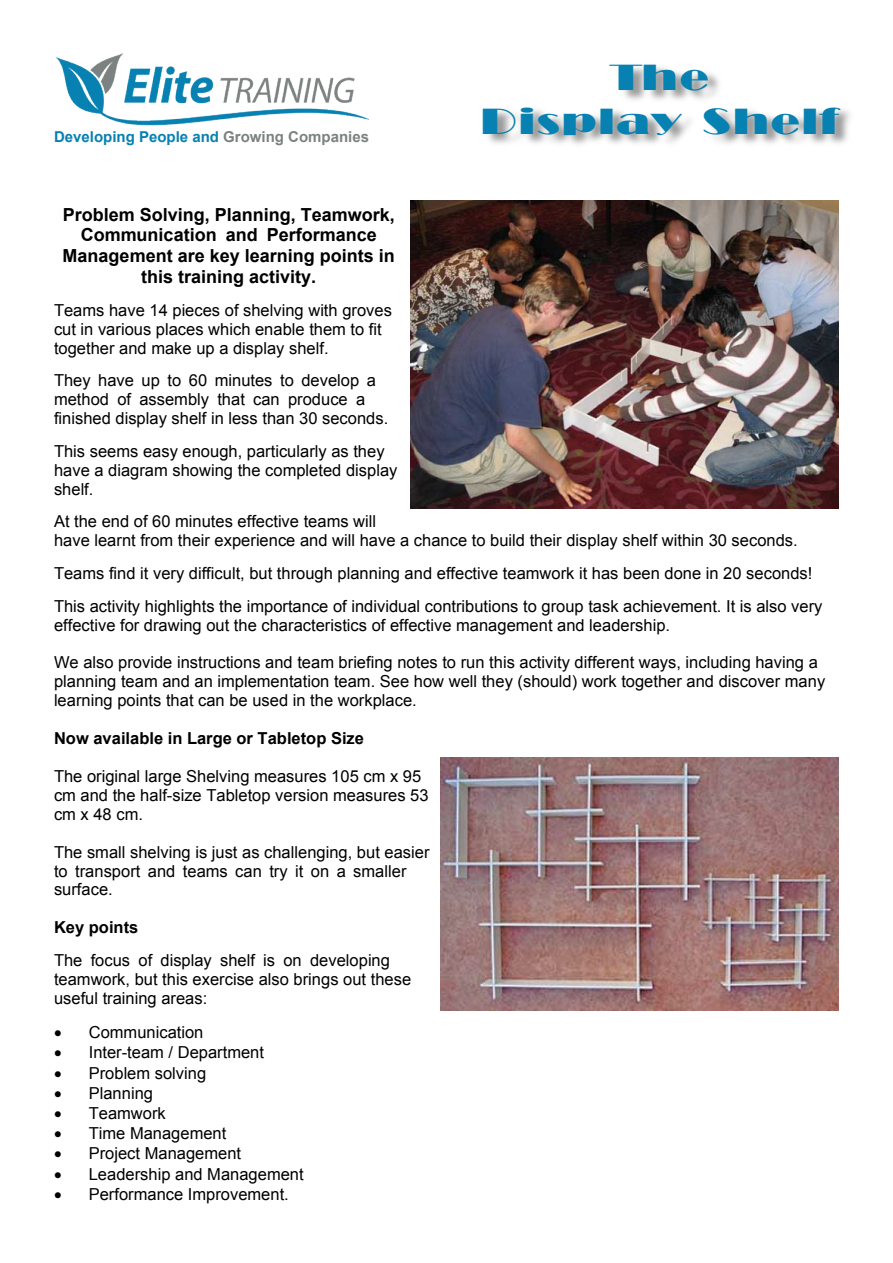
<style>
.page{position:relative;width:893px;height:1263px;background:#fff}
.page>*{position:absolute;margin:0;border:0;box-sizing:border-box;transform-origin:0 0}
.t1{font:36px/43.3px "Invite";color:#0781b1;text-align:center;scale:1.29 1}
.t2{font:700 18px/20.7px "Arial";color:#000;text-align:center}
.t3{font:16.5px/18.9px "Arial";color:#000}
.t4{font:700 16.5px "Arial";color:#000}
.t5{font:700 15px "Arial";color:#0781b1}
.s1{color:#7c8281}
</style>
<div class="page">
<img style="left:411px;top:201px;width:428px;height:307px">
<img style="left:55px;top:54px;width:314px;height:72px">
<img style="left:441px;top:758px;width:398px;height:252px">
<img style="left:488px;top:67px;width:362px;height:77px">
<p class="t5" style="left:54px;top:131px;width:317px">Developing People and <span class="s1">Growing Companies</span></p>
<h1 class="t1" style="left:480px;top:54px;width:280px">The<br>Display Shelf</h1>
<p class="t2" style="left:63px;top:206px;width:334px">Problem Solving, Planning, Teamwork, Communication and Performance Management are key learning points in this training activity.</p>
<p class="t3" style="left:54px;top:302px;width:339px">Teams have 14 pieces of shelving with groves cut in various places which enable them to fit together and make up a display shelf.</p>
<p class="t3" style="left:54px;top:373px;width:336px">They have up to 60 minutes to develop a method of assembly that can produce a finished display shelf in less than 30 seconds.</p>
<p class="t3" style="left:54px;top:443px;width:345px">This seems easy enough, particularly as they have a diagram showing the completed display shelf.</p>
<p class="t3" style="left:54px;top:514px;width:745px">At the end of 60 minutes effective teams will<br>have learnt from their experience and will have a chance to build their display shelf within 30 seconds.</p>
<p class="t3" style="left:54px;top:558px;width:770px;line-height:32.7px">Teams find it very difficult, but through planning and effective teamwork it has been done in 20 seconds!<br>This activity highlights the importance of individual contributions to group task achievement. It is also very</p>
<p class="t3" style="left:54px;top:617px;width:618px">effective for drawing out the characteristics of effective management and leadership.</p>
<p class="t3" style="left:54px;top:655px;width:773px">We also provide instructions and team briefing notes to run this activity different ways, including having a planning team and an implementation team. See how well they (should) work together and discover many learning points that can be used in the workplace.</p>
<p class="t4" style="left:54px;top:732px;width:312px">Now available in Large or Tabletop Size</p>
<p class="t3" style="left:54px;top:768px;width:376px">The original large Shelving measures 105 cm x 95 cm and the half-size Tabletop version measures 53 cm x 48 cm.</p>
<p class="t3" style="left:54px;top:844px;width:377px">The small shelving is just as challenging, but easier to transport and teams can try it on a smaller surface.</p>
<p class="t4" style="left:54px;top:921px;width:86px">Key points</p>
<p class="t3" style="left:54px;top:952px;width:359px">The focus of display shelf is on developing teamwork, but this exercise also brings out these useful training areas:</p>
<p class="t3" style="left:54px;top:1024px;width:151px">• Communication</p>
<p class="t3" style="left:54px;top:1045px;width:212px">• Inter-team / Department</p>
<p class="t3" style="left:54px;top:1065px;width:154px">• Problem solving</p>
<p class="t3" style="left:54px;top:1085px;width:101px">• Planning</p>
<p class="t3" style="left:54px;top:1105px;width:113px">• Teamwork</p>
<p class="t3" style="left:54px;top:1125px;width:174px">• Time Management</p>
<p class="t3" style="left:54px;top:1146px;width:189px">• Project Management</p>
<p class="t3" style="left:54px;top:1166px;width:251px">• Leadership and Management</p>
<p class="t3" style="left:54px;top:1186px;width:236px">• Performance Improvement.</p>
</div>
